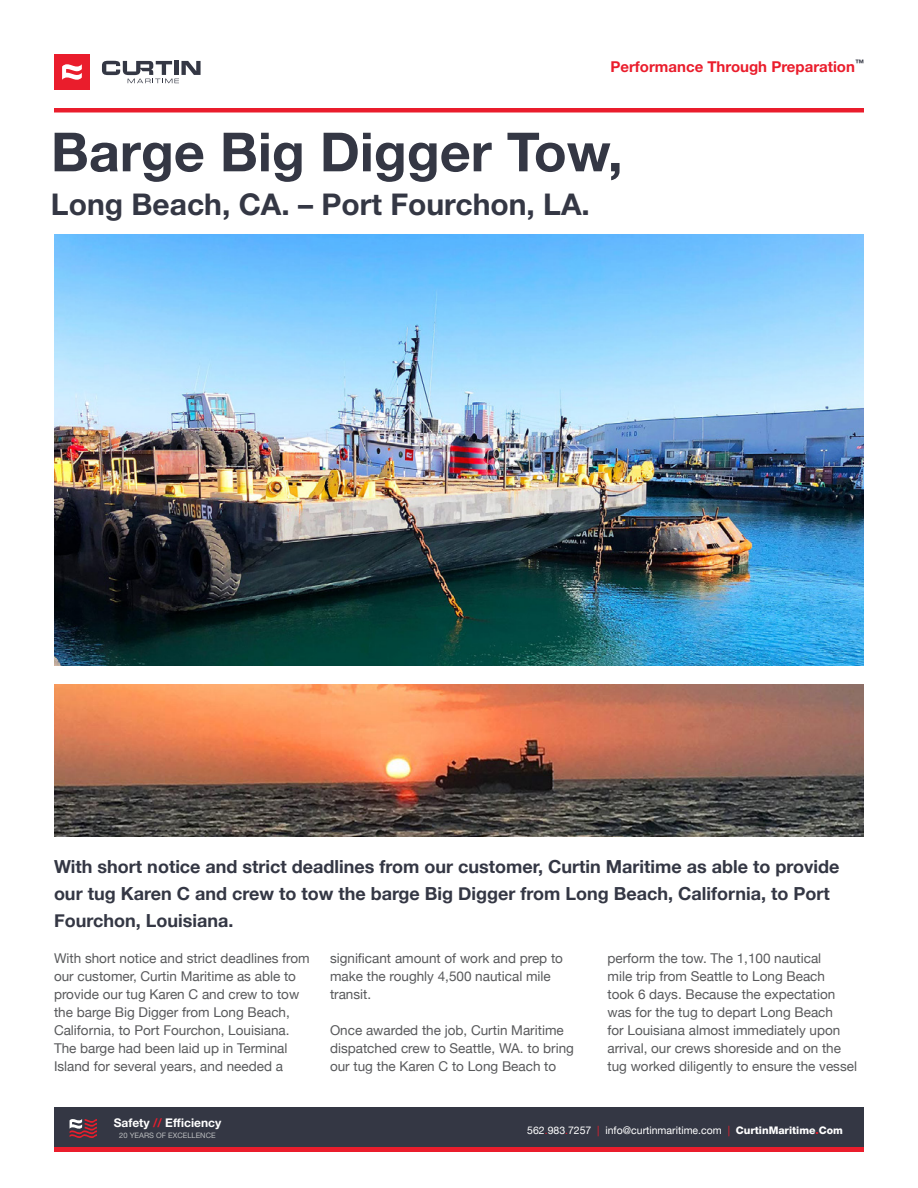
<style>
.page{position:relative;width:918px;height:1188px;background:#fff}
.page>*{position:absolute;margin:0;border:0;box-sizing:border-box;transform-origin:0 0}
.t1{font:700 54px "Helvetica Neue LT Std";color:#343744}
.t2{font:700 30px "Helvetica Neue LT Std";color:#343744}
.t3{font:700 18px/27px "Helvetica Neue";color:#343744}
.t4{font:700 15px "Helvetica Neue LT Std";color:#ea1d2c}
.t5{font:13.5px/18px "Helvetica Neue";color:#58595b}
.t6{font:700 12px "Helvetica Neue LT Std";color:#fff}
.t7{font:10.5px "Helvetica Neue";color:#fff}
.t8{font:7.5px "Helvetica Neue LT Std";color:#bcbec0}
.s1{color:#ea1d2c}
.s2{font-family:"Helvetica Neue LT Std";font-weight:800}
.s3{font-family:"Helvetica Neue LT Std";font-weight:800;color:#ea1d2c}
</style>
<div class="page">
<div style="left:54px;top:1107px;width:810px;height:41px;background:#343744"></div>
<svg style="left:70px;top:1119px;width:27px;height:19px"></svg>
<hr style="left:54px;top:1148px;width:810px;height:4px;background:#ea1d2c">
<div style="left:54px;top:108px;width:810px;height:5px;background:#ea1d2c"></div>
<div style="left:54px;top:54px;width:36px;height:36px;background:#ea1d2c"></div>
<svg style="left:62px;top:64px;width:20px;height:16px"></svg>
<svg style="left:102px;top:61px;width:99px;height:22px"></svg>
<img style="left:54px;top:684px;width:810px;height:153px">
<img style="left:54px;top:234px;width:810px;height:432px">
<p class="t4" style="left:611px;top:57px;width:255px">Performance Through Preparation<sup>™</sup></p>
<h1 class="t1" style="left:51px;top:119px;width:573px">Barge Big Digger Tow,</h1>
<h2 class="t2" style="left:51px;top:186px;width:541px">Long Beach, CA. – Port Fourchon, LA.</h2>
<h3 class="t3" style="left:54px;top:854px;width:787px">With short notice and strict deadlines from our customer, Curtin Maritime as able to provide our tug Karen C and crew to tow the barge Big Digger from Long Beach, California, to Port<br>Fourchon, Louisiana.</h3>
<p class="t5" style="left:330px;top:950px;width:235px">significant amount of work and prep to make the roughly 4,500 nautical mile transit.</p>
<p class="t5" style="left:330px;top:1022px;width:245px">Once awarded the job, Curtin Maritime dispatched crew to Seattle, WA. to bring our tug the Karen C to Long Beach to</p>
<p class="t5" style="left:608px;top:950px;width:251px">perform the tow. The 1,100 nautical<br>mile trip from Seattle to Long Beach<br>took 6 days. Because the expectation was for the tug to depart Long Beach<br>for Louisiana almost immediately upon arrival, our crews shoreside and on the tug worked diligently to ensure the vessel</p>
<p class="t5" style="left:54px;top:950px;width:257px">With short notice and strict deadlines from our customer, Curtin Maritime as able to provide our tug Karen C and crew to tow the barge Big Digger from Long Beach, California, to Port Fourchon, Louisiana.<br>The barge had been laid up in Terminal Island for several years, and needed a</p>
<p class="t6" style="left:114px;top:1116px;width:109px">Safety <span class="s1">//</span> Efficiency</p>
<p class="t8" style="left:119px;top:1130px;width:98px">20 YEARS OF EXCELLENCE</p>
<p class="t7" style="left:527px;top:1123px;width:317px">562<span class="s1">.</span>983<span class="s1">.</span>7257 <span class="s1">|</span> info@curtinmaritime.com <span class="s1">|</span> <span class="s2">CurtinMaritime</span><span class="s3">.</span><span class="s2">Com</span></p>
</div>
